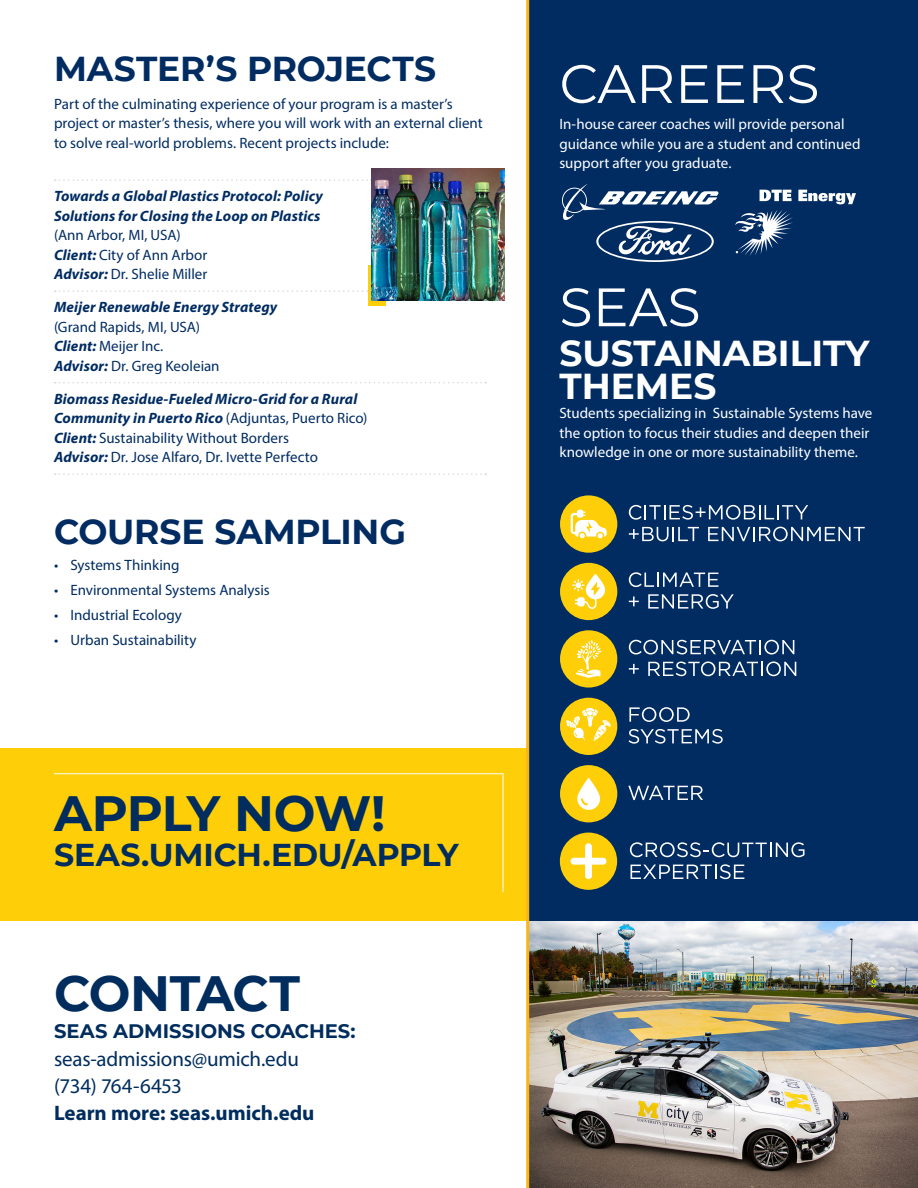
<style>
.page{position:relative;width:918px;height:1188px;background:#fff}
.page>*{position:absolute;margin:0;border:0;box-sizing:border-box;transform-origin:0 0}
.Paragraph_Style_1{font:54px "Montserrat";color:#fff}
.BodyText{font:700 49.5px "Montserrat";letter-spacing:-.02em;color:#002d5e}
.SUBTITLE_wht{font:700 36px/33px "Montserrat";color:#fff}
.BodyText-2{font:700 34.5px "Montserrat";letter-spacing:-.005em;color:#002c62}
.BodyText-3{font:700 31.5px "Montserrat";letter-spacing:-.005em;color:#002d5e}
.BodyText-4{font:21px/27px "Myriad Pro";letter-spacing:-.01em;color:#002d5e}
.BodyText-5{font:700 19.5px "Montserrat";color:#002d5e}
.BodyText-6{font:15px/19.5px "Myriad Pro";color:#002c62}
.Masters_project_titl{font:15px/19.5px "Myriad Pro";color:#002c62}
.BodyText-7{font:15px/19.5px "Myriad Pro";color:#fff}
.Masters_project_titl-2{font:italic 700 15px/19.5px "Myriad Pro";letter-spacing:.005em;color:#002c62}
.s1{font-weight:400;font-style:normal}
.s2{font-weight:700;font-style:italic}
.s3{font-weight:700}
</style>
<div class="page">
<div style="left:0;top:748px;width:526px;height:173px;background:#fece08"></div>
<div style="left:528px;top:0;width:390px;height:1188px;background:#002c62"></div>
<img style="left:529px;top:921px;width:389px;height:267px">
<svg style="left:54px;top:773px;width:450px;height:120px"></svg>
<hr style="left:526px;top:0;width:3px;height:1188px;background:#fbb416">
<svg style="left:55px;top:179px;width:316px;height:2px"></svg>
<svg style="left:55px;top:290px;width:313px;height:2px"></svg>
<svg style="left:55px;top:382px;width:431px;height:1px"></svg>
<svg style="left:55px;top:473px;width:431px;height:2px"></svg>
<div style="left:368px;top:265px;width:17px;height:40px;background:#fece08"></div>
<img style="left:371px;top:169px;width:134px;height:132px">
<svg style="left:630px;top:842px;width:175px;height:15px"></svg>
<svg style="left:631px;top:864px;width:113px;height:15px"></svg>
<div style="left:560px;top:630px;width:57px;height:58px;background:#fece08;border-radius:50%"></div>
<svg style="left:576px;top:640px;width:26px;height:38px"></svg>
<svg style="left:629px;top:640px;width:165px;height:14px"></svg>
<svg style="left:629px;top:664px;width:10px;height:10px"></svg>
<svg style="left:648px;top:661px;width:148px;height:15px"></svg>
<div style="left:560px;top:563px;width:57px;height:57px;background:#fece08;border-radius:50%"></div>
<svg style="left:572px;top:574px;width:33px;height:35px"></svg>
<svg style="left:629px;top:572px;width:90px;height:15px"></svg>
<svg style="left:629px;top:596px;width:10px;height:10px"></svg>
<svg style="left:648px;top:594px;width:86px;height:15px"></svg>
<div style="left:560px;top:698px;width:57px;height:57px;background:#fece08;border-radius:50%"></div>
<svg style="left:566px;top:708px;width:45px;height:33px"></svg>
<svg style="left:629px;top:707px;width:61px;height:15px"></svg>
<svg style="left:629px;top:729px;width:94px;height:15px"></svg>
<div style="left:560px;top:833px;width:57px;height:57px;background:#fece08;border-radius:50%"></div>
<div style="left:585px;top:843px;width:7px;height:36px;background:#fff;border-radius:3px"></div>
<div style="left:571px;top:858px;width:35px;height:7px;background:#fff;border-radius:3px"></div>
<div style="left:560px;top:765px;width:57px;height:57px;background:#fece08;border-radius:50%"></div>
<svg style="left:577px;top:778px;width:23px;height:32px"></svg>
<svg style="left:628px;top:786px;width:75px;height:14px"></svg>
<div style="left:560px;top:495px;width:57px;height:58px;background:#fece08;border-radius:50%"></div>
<svg style="left:571px;top:510px;width:36px;height:28px"></svg>
<svg style="left:629px;top:505px;width:179px;height:15px"></svg>
<svg style="left:629px;top:527px;width:70px;height:14px"></svg>
<svg style="left:708px;top:527px;width:157px;height:14px"></svg>
<svg style="left:760px;top:190px;width:32px;height:11px"></svg>
<svg style="left:798px;top:190px;width:58px;height:14px"></svg>
<svg style="left:735px;top:210px;width:58px;height:46px"></svg>
<svg style="left:562px;top:184px;width:157px;height:78px"></svg>
<p class="BodyText-2" style="left:54px;top:44px;width:384px">MASTER’S PROJECTS</p>
<p class="BodyText-6" style="left:54px;top:94px;width:430px">Part of the culminating experience of your program is a master’s project or master’s thesis, where you will work with an external client to solve real-world problems. Recent projects include:</p>
<p class="Masters_project_titl-2" style="left:54px;top:186px;width:271px">Towards a Global Plastics Protocol: Policy<br>Solutions for Closing the Loop on Plastics <span class="s1">(Ann Arbor, MI, USA)<br></span>Client: <span class="s1">City of Ann Arbor<br></span>Advisor: <span class="s1">Dr. Shelie Miller</span></p>
<p class="Masters_project_titl" style="left:54px;top:297px;width:225px"><span class="s2">Meijer Renewable Energy Strategy </span>(Grand Rapids, MI, USA)<br><span class="s2">Client:</span> Meijer Inc.<br><span class="s2">Advisor:</span> Dr. Greg Keoleian</p>
<p class="Masters_project_titl" style="left:54px;top:389px;width:315px"><span class="s2">Biomass Residue-Fueled Micro-Grid for a Rural Community in Puerto Rico</span> (Adjuntas, Puerto Rico)<br><span class="s2">Client:</span> Sustainability Without Borders<br><span class="s2">Advisor:</span> Dr. Jose Alfaro, Dr. Ivette Perfecto</p>
<p class="BodyText-2" style="left:54px;top:507px;width:353px">COURSE SAMPLING</p>
<p class="BodyText-6" style="left:54px;top:555px;width:127px">• Systems Thinking</p>
<p class="BodyText-6" style="left:54px;top:580px;width:217px">• Environmental Systems Analysis</p>
<p class="BodyText-6" style="left:54px;top:605px;width:129px">• Industrial Ecology</p>
<p class="BodyText-6" style="left:54px;top:630px;width:144px">• Urban Sustainability</p>
<p class="BodyText" style="left:54px;top:778px;width:333px">APPLY NOW!</p>
<p class="BodyText-3" style="left:54px;top:832px;width:406px">SEAS.UMICH.EDU/APPLY</p>
<p class="BodyText" style="left:54px;top:958px;width:248px">CONTACT</p>
<p class="BodyText-5" style="left:54px;top:1017px;width:303px">SEAS ADMISSIONS COACHES:</p>
<p class="BodyText-4" style="left:54px;top:1045px;width:262px">seas-admissions@umich.edu (734) 764-6453<br><span class="s3">Learn more: seas.umich.edu</span></p>
<p class="Paragraph_Style_1" style="left:559px;top:47px;width:262px">CAREERS</p>
<p class="BodyText-7" style="left:559px;top:114px;width:303px">In-house career coaches will provide personal guidance while you are a student and continued support after you graduate.</p>
<p class="Paragraph_Style_1" style="left:559px;top:270px;width:143px">SEAS</p>
<p class="SUBTITLE_wht" style="left:559px;top:335px;width:311px">SUSTAINABILITY<br>THEMES</p>
<p class="BodyText-7" style="left:559px;top:403px;width:314px">Students specializing in Sustainable Systems have the option to focus their studies and deepen their knowledge in one or more sustainability theme.</p>
</div>
